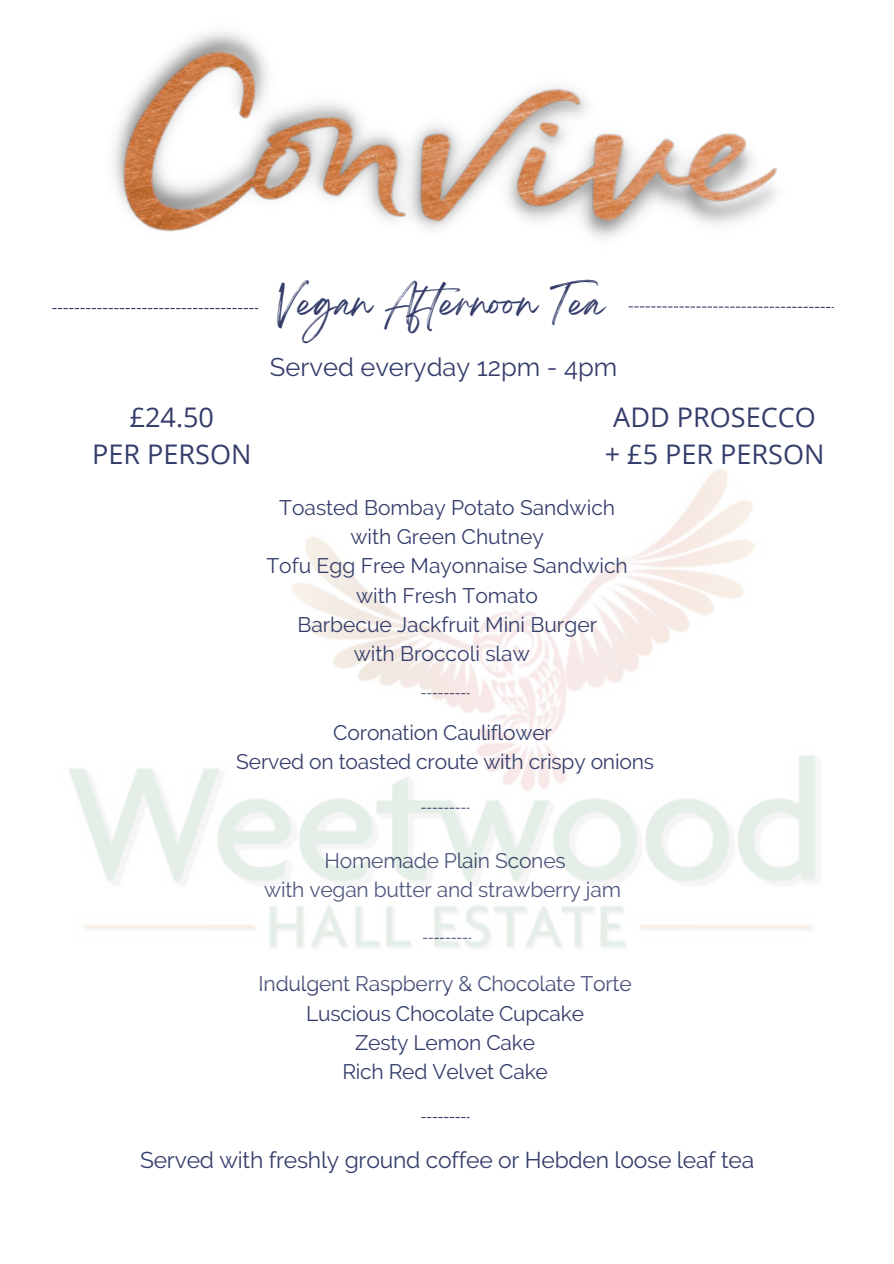
<style>
.page{position:relative;width:894px;height:1264px;background:#fff}
.page>*{position:absolute;margin:0;border:0;box-sizing:border-box;transform-origin:0 0}
.t1{font:33.3px "Breathing";color:#353e6b}
.t2{font:27px "Open Sans";color:#353e6b}
.t3{font:25.5px "Raleway";color:#353e6b}
.t4{font:22.8px "Raleway";letter-spacing:-.01em;color:#353e6b}
.t5{font:21px "Raleway";letter-spacing:-.01em;color:#353e6b}
</style>
<div class="page">
<svg style="left:52px;top:308px;width:206px;height:1px"></svg>
<svg style="left:628px;top:306px;width:205px;height:2px"></svg>
<svg style="left:421px;top:1117px;width:48px;height:1px"></svg>
<img style="left:68px;top:469px;width:751px;height:479px">
<img style="left:113px;top:31px;width:664px;height:208px">
<p class="t1" style="left:277px;top:293px;width:327px">Vegan Afternoon Tea</p>
<p class="t2" style="left:130px;top:398px;width:86px">£24.50</p>
<p class="t2" style="left:92px;top:435px;width:161px">PER PERSON</p>
<p class="t3" style="left:270px;top:352px;width:349px">Served everyday 12pm - 4pm</p>
<p class="t2" style="left:613px;top:398px;width:204px">ADD PROSECCO</p>
<p class="t2" style="left:604px;top:435px;width:221px">+ £5 PER PERSON</p>
<p class="t5" style="left:279px;top:495px;width:337px">Toasted Bombay Potato Sandwich</p>
<p class="t5" style="left:350px;top:524px;width:195px">with Green Chutney</p>
<p class="t5" style="left:266px;top:553px;width:363px">Tofu Egg Free Mayonnaise Sandwich</p>
<p class="t5" style="left:356px;top:583px;width:183px">with Fresh Tomato</p>
<p class="t5" style="left:297px;top:612px;width:301px">Barbecue Jackfruit Mini Burger</p>
<p class="t5" style="left:354px;top:641px;width:177px">with Broccoli slaw</p>
<p class="t5" style="left:333px;top:720px;width:220px">Coronation Cauliflower</p>
<p class="t5" style="left:236px;top:749px;width:419px">Served on toasted croute with crispy onions</p>
<p class="t5" style="left:324px;top:848px;width:242px">Homemade Plain Scones</p>
<p class="t5" style="left:264px;top:877px;width:358px">with vegan butter and strawberry jam</p>
<p class="t5" style="left:258px;top:971px;width:374px">Indulgent Raspberry &amp; Chocolate Torte</p>
<p class="t5" style="left:306px;top:1000px;width:279px">Luscious Chocolate Cupcake</p>
<p class="t5" style="left:355px;top:1030px;width:181px">Zesty Lemon Cake</p>
<p class="t5" style="left:342px;top:1059px;width:207px">Rich Red Velvet Cake</p>
<p class="t4" style="left:140px;top:1146px;width:615px">Served with freshly ground coffee or Hebden loose leaf tea</p>
</div>
